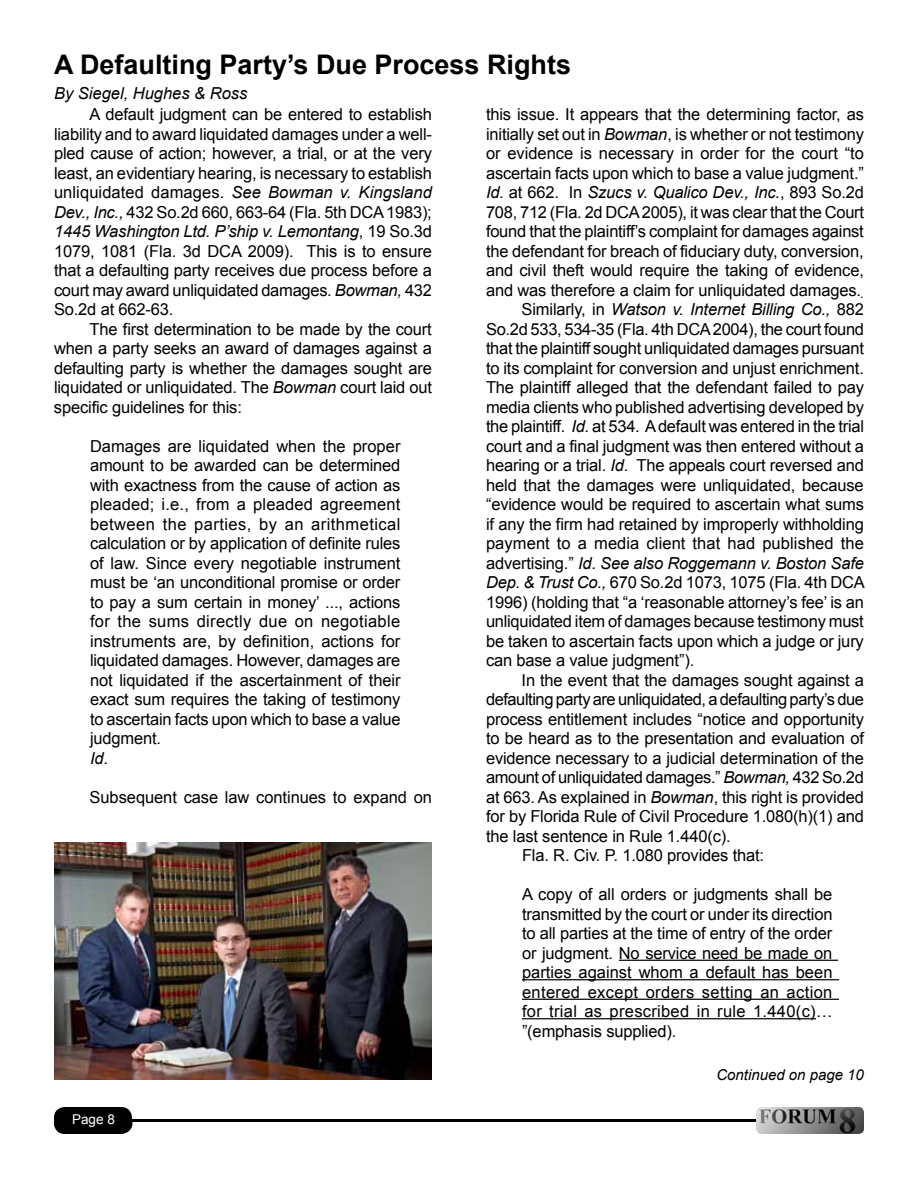
<style>
.page{position:relative;width:918px;height:1188px;background:#fff}
.page>*{position:absolute;margin:0;border:0;box-sizing:border-box;transform-origin:0 0}
.t1{font:700 27px "Arial";color:#000}
.t2{font:16.5px/19.5px "Arial";letter-spacing:-.01em;color:#000;text-align:justify}
.t3{font:italic 16.5px "Arial";letter-spacing:-.01em;color:#000}
.t4{font:italic 15px "Arial";color:#000}
.t5{font:13.5px "Arial";color:#fff}
.s1{font-style:italic}
.s2{font-style:normal}
</style>
<div class="page">
<hr style="left:81px;top:1119px;width:736px;height:3px;background:#000">
<div style="left:54px;top:1107px;width:78px;height:27px;background:#000;border-radius:11px"></div>
<div style="left:54px;top:1114px;width:79px;height:18px;background:#000;border-radius:9px"></div>
<hr style="left:619px;top:960px;width:219px;height:1px;background:#000">
<hr style="left:522px;top:979px;width:317px;height:1px;background:#000">
<hr style="left:522px;top:999px;width:317px;height:1px;background:#000">
<hr style="left:522px;top:1018px;width:294px;height:1px;background:#000">
<img style="left:54px;top:842px;width:378px;height:238px">
<img style="left:756px;top:1107px;width:108px;height:27px">
<h1 class="t1" style="left:54px;top:46px;width:519px">A Defaulting Party’s Due Process Rights</h1>
<p class="t3" style="left:54px;top:82px;width:195px">By Siegel, Hughes &amp; Ross</p>
<p class="t2" style="left:54px;top:105px;width:380px;text-indent:36px">A default judgment can be entered to establish liability and to award liquidated damages under a well&shy;pled cause of action; however, a trial, or at the very least, an evidentiary hearing, is necessary to establish unliquidated damages. <span class="s1">See Bowman v. Kingsland Dev., Inc.,</span> 432 So.2d 660, 663-64 (Fla. 5th DCA 1983); <span class="s1">1445 Washington Ltd. P’ship v. Lemontang</span>, 19 So.3d 1079, 1081 (Fla. 3d DCA 2009). This is to ensure that a defaulting party receives due process before a court may award unliquidated damages. <span class="s1">Bowman,</span> 432<br>So.2d at 662-63.</p>
<p class="t2" style="left:54px;top:319px;width:379px;text-indent:36px">The first determination to be made by the court when a party seeks an award of damages against a defaulting party is whether the damages sought are liquidated or unliquidated. The <span class="s1">Bowman</span> court laid out specific guidelines for this:</p>
<p class="t2" style="left:90px;top:436px;width:312px;text-align:left">Damages are liquidated when the proper amount to be awarded can be determined with exactness from the cause of action as pleaded; i.e., from a pleaded agreement between the parties, by an arithmetical calculation or by application of definite rules of law. Since every negotiable instrument must be ‘an unconditional promise or order to pay a sum certain in money’ ..., actions for the sums directly due on negotiable instruments are, by definition, actions for liquidated damages. However, damages are not liquidated if the ascertainment of their exact sum requires the taking of testimony to ascertain facts upon which to base a value judgment.<br><span class="s1">Id</span>.</p>
<p class="t2" style="left:90px;top:787px;width:344px">Subsequent case law continues to expand on</p>
<p class="t2" style="left:486px;top:105px;width:379px">this issue. It appears that the determining factor, as</p>
<p class="t2" style="left:486px;top:124px;width:379px">initially set out in <span class="s1">Bowman</span>, is whether or not testimony</p>
<p class="t2" style="left:486px;top:144px;width:379px">or evidence is necessary in order for the court “to</p>
<p class="t2" style="left:486px;top:163px;width:379px">ascertain facts upon which to base a value judgment.”</p>
<p class="t3" style="left:486px;top:182px;width:379px">Id. <span class="s2">at 662. In</span> Szucs v. Qualico Dev., Inc.<span class="s2">, 893 So.2d</span></p>
<p class="t2" style="left:486px;top:202px;width:380px">708, 712 (Fla. 2d DCA 2005), it was clear that the Court</p>
<p class="t2" style="left:486px;top:222px;width:379px">found that the plaintiff’s complaint for damages against</p>
<p class="t2" style="left:486px;top:241px;width:379px">the defendant for breach of fiduciary duty, conversion,</p>
<p class="t2" style="left:486px;top:261px;width:379px">and civil theft would require the taking of evidence,</p>
<p class="t2" style="left:486px;top:280px;width:377px">and was therefore a claim for unliquidated damages.</p>
<p class="t3" style="left:522px;top:299px;width:344px"><span class="s2">Similarly, in</span> Watson v. Internet Billing Co., <span class="s2">882</span></p>
<p class="t2" style="left:486px;top:319px;width:380px">So.2d 533, 534-35 (Fla. 4th DCA 2004), the court found</p>
<p class="t2" style="left:486px;top:339px;width:379px">that the plaintiff sought unliquidated damages pursuant</p>
<p class="t2" style="left:486px;top:358px;width:379px">to its complaint for conversion and unjust enrichment.</p>
<p class="t2" style="left:486px;top:378px;width:379px">The plaintiff alleged that the defendant failed to pay</p>
<p class="t2" style="left:486px;top:397px;width:380px">media clients who published advertising developed by</p>
<p class="t2" style="left:486px;top:417px;width:380px">the plaintiff. <span class="s1">Id.</span> at 534. A default was entered in the trial</p>
<p class="t2" style="left:486px;top:436px;width:379px">court and a final judgment was then entered without a</p>
<p class="t2" style="left:486px;top:456px;width:379px">hearing or a trial. <span class="s1">Id</span>. The appeals court reversed and</p>
<p class="t2" style="left:486px;top:475px;width:379px">held that the damages were unliquidated, because</p>
<p class="t2" style="left:486px;top:495px;width:379px">“evidence would be required to ascertain what sums</p>
<p class="t2" style="left:486px;top:514px;width:379px">if any the firm had retained by improperly withholding</p>
<p class="t2" style="left:486px;top:534px;width:379px">payment to a media client that had published the</p>
<p class="t3" style="left:486px;top:552px;width:379px"><span class="s2">advertising.”</span> Id<span class="s2">.</span> See also Roggemann v. Boston Safe</p>
<p class="t2" style="left:486px;top:573px;width:380px"><span class="s1">Dep. &amp; Trust Co.,</span> 670 So.2d 1073, 1075 (Fla. 4th DCA</p>
<p class="t2" style="left:486px;top:592px;width:379px">1996) (holding that “a ‘reasonable attorney’s fee’ is an</p>
<p class="t2" style="left:486px;top:612px;width:379px">unliquidated item of damages because testimony must</p>
<p class="t2" style="left:486px;top:631px;width:379px">be taken to ascertain facts upon which a judge or jury</p>
<p class="t2" style="left:486px;top:651px;width:210px">can base a value judgment”).</p>
<p class="t2" style="left:522px;top:670px;width:344px">In the event that the damages sought against a</p>
<p class="t2" style="left:486px;top:690px;width:380px">defaulting party are unliquidated, a defaulting party’s due</p>
<p class="t2" style="left:486px;top:709px;width:379px">process entitlement includes “notice and opportunity</p>
<p class="t2" style="left:486px;top:729px;width:379px">to be heard as to the presentation and evaluation of</p>
<p class="t2" style="left:486px;top:748px;width:379px">evidence necessary to a judicial determination of the</p>
<p class="t2" style="left:486px;top:768px;width:379px">amount of unliquidated damages.” <span class="s1">Bowman,</span> 432 So.2d</p>
<p class="t2" style="left:486px;top:787px;width:379px">at 663. As explained in <span class="s1">Bowman</span>, this right is provided</p>
<p class="t2" style="left:486px;top:807px;width:379px">for by Florida Rule of Civil Procedure 1.080(h)(1) and</p>
<p class="t2" style="left:486px;top:826px;width:246px">the last sentence in Rule 1.440(c).</p>
<p class="t2" style="left:522px;top:846px;width:244px">Fla. R. Civ. P. 1.080 provides that:</p>
<p class="t2" style="left:522px;top:885px;width:312px">A copy of all orders or judgments shall be transmitted by the court or under its direction to all parties at the time of entry of the order or judgment. No service need be made on parties against whom a default has been entered except orders setting an action for trial as prescribed in rule 1.440(c)… ”(emphasis supplied).</p>
<p class="t4" style="left:716px;top:1065px;width:149px">Continued on page 10</p>
<p class="t5" style="left:72px;top:1110px;width:44px">Page 8</p>
</div>
